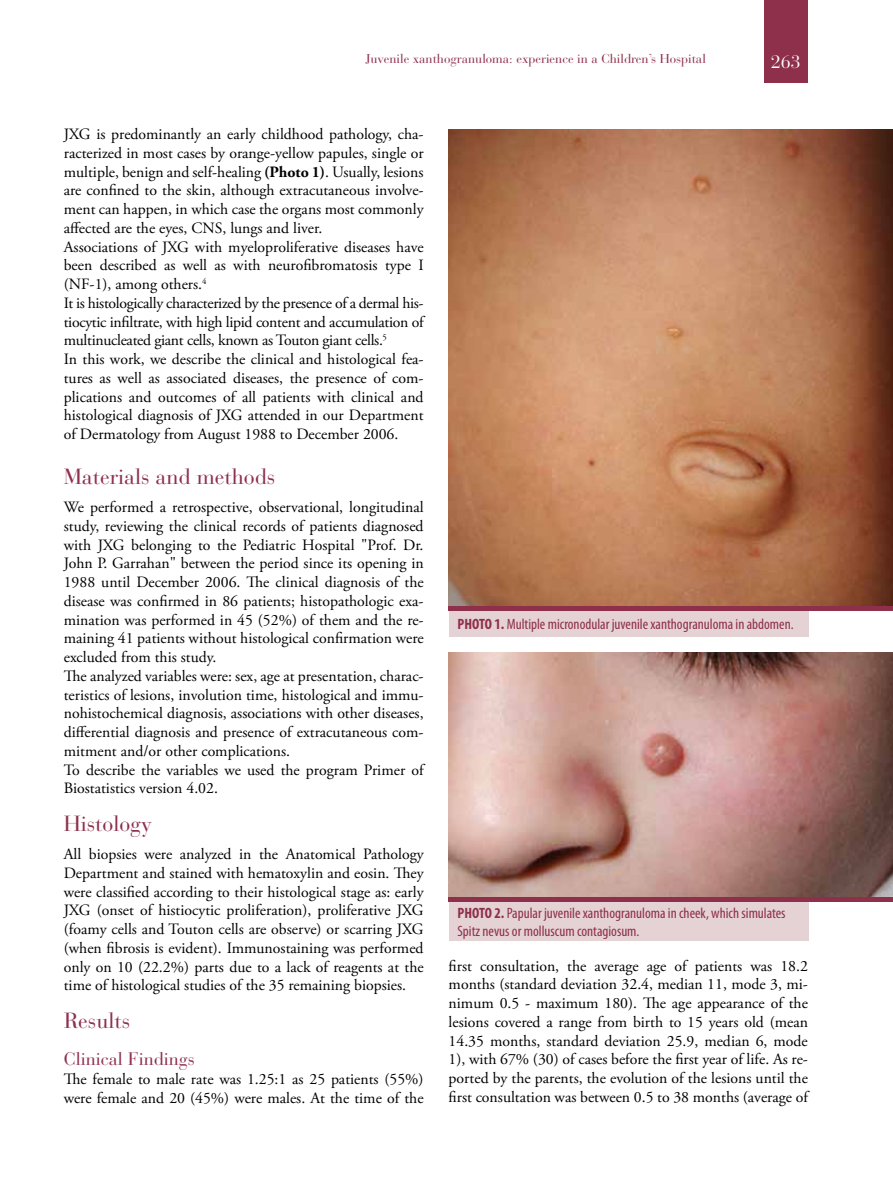
<style>
.page{position:relative;width:893px;height:1191px;background:#fff}
.page>*{position:absolute;margin:0;border:0;box-sizing:border-box;transform-origin:0 0}
.t1{font:21.75px "Bauer Bodoni";color:#8e2f4c}
.t2{font:18px "Bauer Bodoni";color:#8e2f4c}
.t3{font:18px "Bauer Bodoni";color:#fff}
.t4{font:15.75px/18.8px "Adobe Garamond Pro";color:#000}
.t5{font:condensed 15px/18.8px "Myriad Pro";color:#8e2f4c}
.t6{font:12.75px "Bauer Bodoni";color:#8e2f4c}
.s1{font-weight:700}
</style>
<div class="page">
<div style="left:764px;top:0;width:44px;height:82px;background:#8e2f4c"></div>
<div style="left:449px;top:610px;width:359px;height:27px;background:#e5d2d4"></div>
<div style="left:449px;top:902px;width:359px;height:39px;background:#e5d2d4"></div>
<hr style="left:449px;top:606px;width:444px;height:4px;background:#8e2f4c">
<hr style="left:449px;top:897px;width:444px;height:4px;background:#8e2f4c">
<img style="left:449px;top:129px;width:444px;height:477px">
<img style="left:449px;top:653px;width:444px;height:243px">
<p class="t6" style="left:365px;top:51px;width:342px">Juvenile xanthogranuloma: experience in a Children’s Hospital</p>
<p class="t3" style="left:771px;top:51px;width:32px">263</p>
<p class="t4" style="left:64px;top:125px;width:361px">JXG is predominantly an early childhood pathology, cha&shy;racterized in most cases by orange-yellow papules, single or multiple, benign and self-healing <span class="s1">(Photo 1)</span>. Usually, lesions are confined to the skin, although extracutaneous involve&shy;ment can happen, in which case the organs most commonly affected are the eyes, CNS, lungs and liver.<br>Associations of JXG with myeloproliferative diseases have been described as well as with neurofibromatosis type I (NF-1), among others.<sup>4<br></sup>It is histologically characterized by the presence of a dermal his&shy;tiocytic infiltrate, with high lipid content and accumulation of multinucleated giant cells, known as Touton giant cells.<sup>5<br></sup>In this work, we describe the clinical and histological fea&shy;tures as well as associated diseases, the presence of com&shy;plications and outcomes of all patients with clinical and histological diagnosis of JXG attended in our Department of Dermatology from August 1988 to December 2006.</p>
<h1 class="t1" style="left:64px;top:463px;width:213px">Materials and methods</h1>
<p class="t4" style="left:64px;top:498px;width:361px">We performed a retrospective, observational, longitudinal study, reviewing the clinical records of patients diagnosed with JXG belonging to the Pediatric Hospital "Prof. Dr.<br>John P. Garrahan" between the period since its opening in 1988 until December 2006. The clinical diagnosis of the disease was confirmed in 86 patients; histopathologic exa&shy;mination was performed in 45 (52%) of them and the re&shy;maining 41 patients without histological confirmation were excluded from this study.<br>The analyzed variables were: sex, age at presentation, charac&shy;teristics of lesions, involution time, histological and immu&shy;nohistochemical diagnosis, associations with other diseases, differential diagnosis and presence of extracutaneous com&shy;mitment and/or other complications.<br>To describe the variables we used the program Primer of Biostatistics version 4.02.</p>
<h1 class="t1" style="left:64px;top:810px;width:90px">Histology</h1>
<p class="t4" style="left:64px;top:845px;width:361px;text-align:justify">All biopsies were analyzed in the Anatomical Pathology Department and stained with hematoxylin and eosin. They were classified according to their histological stage as: early JXG (onset of histiocytic proliferation), proliferative JXG (foamy cells and Touton cells are observe) or scarring JXG (when fibrosis is evident). Immunostaining was performed only on 10 (22.2%) parts due to a lack of reagents at the time of histological studies of the 35 remaining biopsies.</p>
<h1 class="t1" style="left:64px;top:1007px;width:68px">Results</h1>
<p class="t2" style="left:64px;top:1048px;width:133px">Clinical Findings</p>
<p class="t4" style="left:64px;top:1070px;width:361px">The female to male rate was 1.25:1 as 25 patients (55%) were female and 20 (45%) were males. At the time of the</p>
<p class="t5" style="left:457px;top:615px;width:338px"><span class="s1">PHOTO 1.</span> Multiple micronodular juvenile xanthogranuloma in abdomen.</p>
<p class="t5" style="left:457px;top:903px;width:330px"><span class="s1">PHOTO 2.</span> Papular juvenile xanthogranuloma in cheek, which simulates<br>Spitz nevus or molluscum contagiosum.</p>
<p class="t4" style="left:449px;top:956px;width:361px;text-align:justify">first consultation, the average age of patients was 18.2 months (standard deviation 32.4, median 11, mode 3, mi&shy;nimum 0.5 - maximum 180). The age appearance of the lesions covered a range from birth to 15 years old (mean 14.35 months, standard deviation 25.9, median 6, mode 1), with 67% (30) of cases before the first year of life. As re&shy;ported by the parents, the evolution of the lesions until the first consultation was between 0.5 to 38 months (average of</p>
</div>
